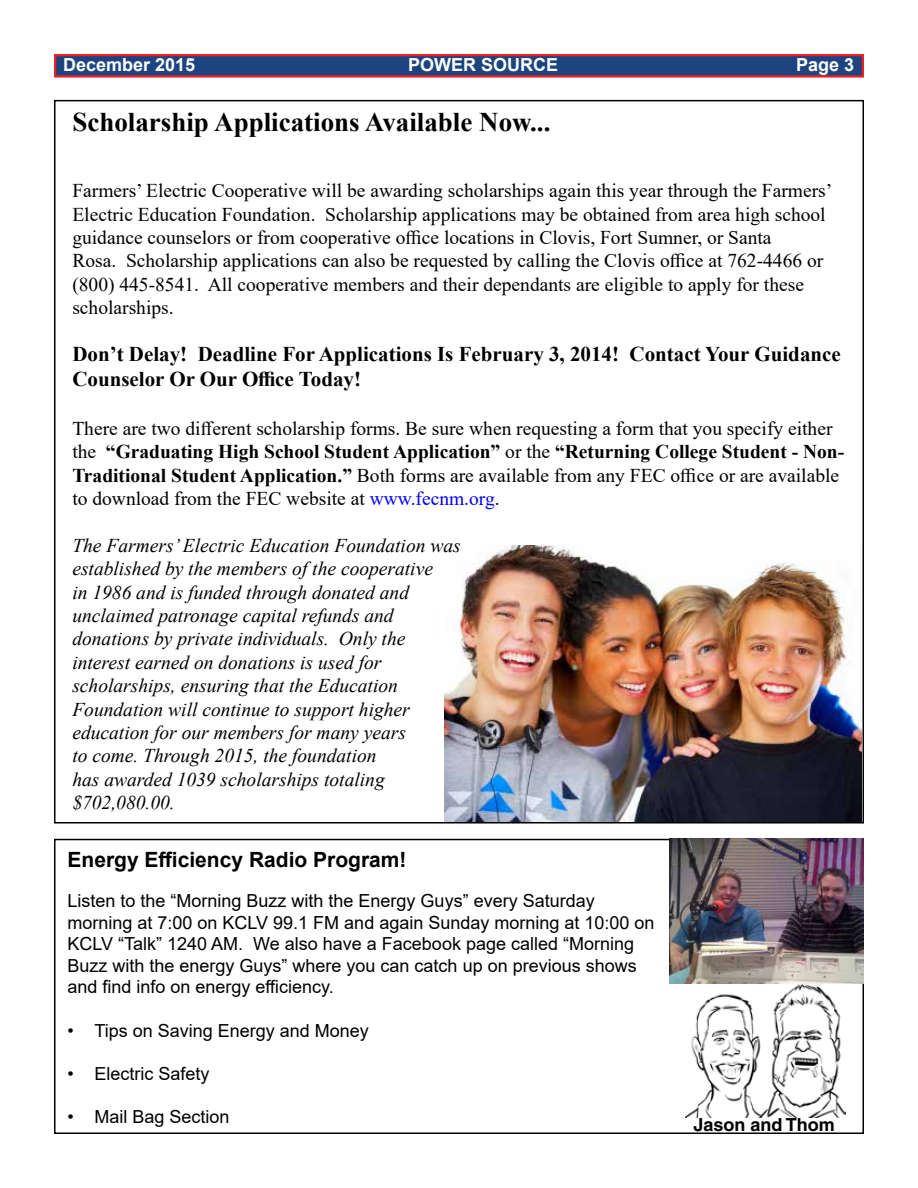
<style>
.page{position:relative;width:918px;height:1188px;background:#fff}
.page>*{position:absolute;margin:0;border:0;box-sizing:border-box;transform-origin:0 0}
.t1{font:700 27px "Times New Roman";color:#000}
.t2{font:700 21px/25.2px "Times New Roman";color:#000}
.t3{font:700 21px "Arial";color:#000}
.t4{font:19.5px/23.4px "Times New Roman";color:#000}
.t5{font:italic 19.5px/23.4px "Times New Roman";color:#000}
.t6{font:18px/21.6px "Arial";color:#000}
.t7{font:700 18px "Arial";color:#fff}
.t8{font:700 18px "Helvetica";color:#000}
.s1{font-weight:700}
.s2{color:#00f}
</style>
<div class="page">
<div style="left:54px;top:54px;width:810px;height:24px;background:#1c447f;border:2px solid #ed2124"></div>
<img style="left:685px;top:984px;width:160px;height:133px">
<img style="left:445px;top:545px;width:416px;height:276px">
<div style="left:54px;top:839px;width:810px;height:295px;border:2px solid #000101"></div>
<img style="left:669px;top:838px;width:194px;height:146px">
<p class="t7" style="left:63px;top:52px;width:134px">December 2015</p>
<p class="t7" style="left:408px;top:52px;width:152px">POWER SOURCE</p>
<p class="t7" style="left:796px;top:52px;width:60px">Page 3</p>
<h1 class="t1" style="left:72px;top:102px;width:480px">Scholarship Applications Available Now...</h1>
<p class="t4" style="left:72px;top:178px;width:761px">Farmers’ Electric Cooperative will be awarding scholarships again this year through the Farmers’ Electric Education Foundation. Scholarship applications may be obtained from area high school guidance counselors or from cooperative office locations in Clovis, Fort Sumner, or Santa<br>Rosa. Scholarship applications can also be requested by calling the Clovis office at 762-4466 or (800) 445-8541. All cooperative members and their dependants are eligible to apply for these scholarships.</p>
<p class="t2" style="left:72px;top:341px;width:770px">Don’t Delay! Deadline For Applications Is February 3, 2014! Contact Your Guidance<br>Counselor Or Our Office Today!</p>
<p class="t4" style="left:72px;top:416px;width:773px">There are two different scholarship forms. Be sure when requesting a form that you specify either the <span class="s1">“Graduating High School Student Application”</span> or the <span class="s1">“Returning College Student - Non-Traditional Student Application.”</span> Both forms are available from any FEC office or are available to download from the FEC website at <span class="s2">www.fecnm.org</span>.</p>
<p class="t5" style="left:72px;top:533px;width:390px">The Farmers’ Electric Education Foundation was established by the members of the cooperative<br>in 1986 and is funded through donated and unclaimed patronage capital refunds and donations by private individuals. Only the interest earned on donations is used for scholarships, ensuring that the Education Foundation will continue to support higher education for our members for many years<br>to come. Through 2015, the foundation<br>has awarded 1039 scholarships totaling $702,080.00.</p>
<p class="t3" style="left:68px;top:845px;width:341px">Energy Efficiency Radio Program!</p>
<p class="t6" style="left:68px;top:890px;width:589px">Listen to the “Morning Buzz with the Energy Guys” every Saturday morning at 7:00 on KCLV 99.1 FM and again Sunday morning at 10:00 on KCLV “Talk” 1240 AM. We also have a Facebook page called “Morning Buzz with the energy Guys” where you can catch up on previous shows and find info on energy efficiency.</p>
<p class="t6" style="left:68px;top:1019px;width:303px">• Tips on Saving Energy and Money</p>
<p class="t6" style="left:68px;top:1063px;width:144px">• Electric Safety</p>
<p class="t6" style="left:68px;top:1106px;width:164px">• Mail Bag Section</p>
<p class="t8" style="left:693px;top:1114px;width:143px">Jason and Thom</p>
</div>
